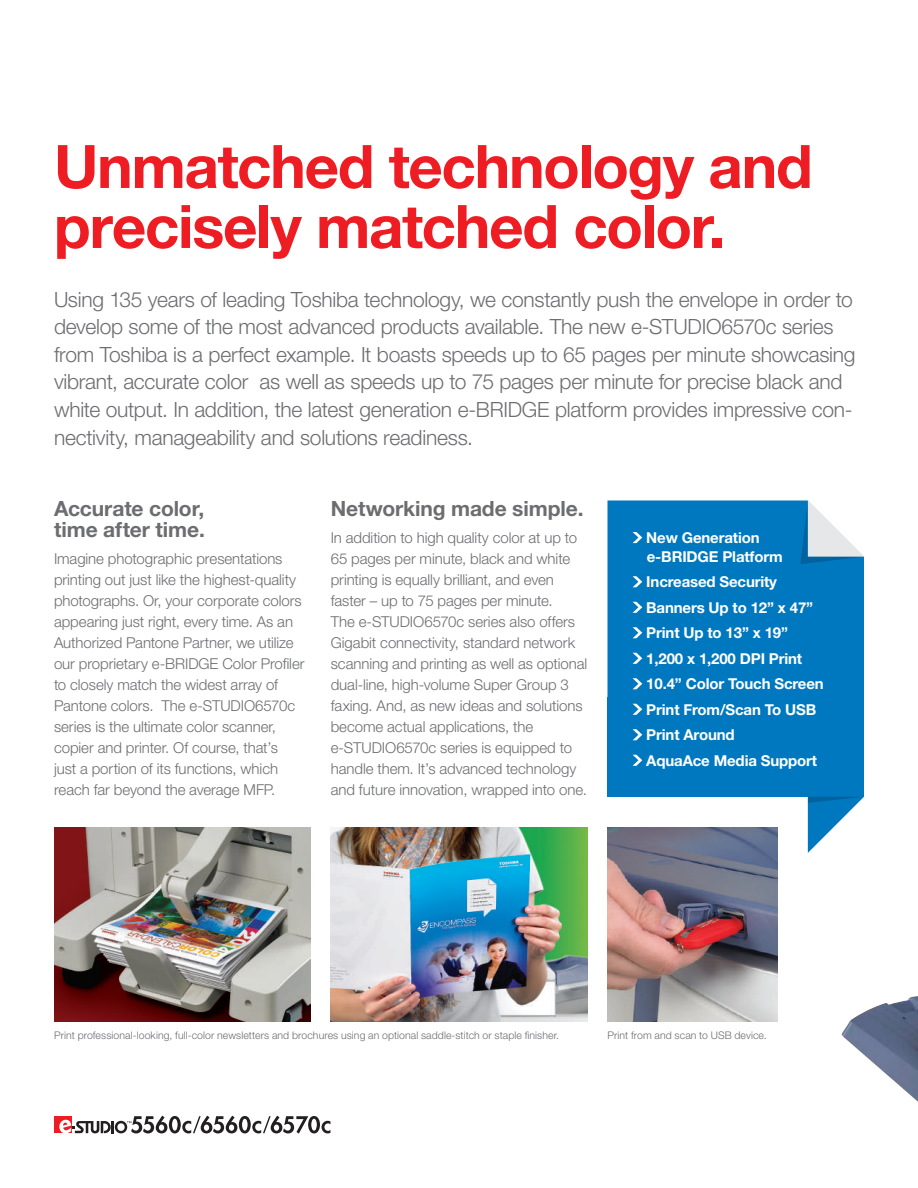
<style>
.page{position:relative;width:918px;height:1188px;background:#fff}
.page>*{position:absolute;margin:0;border:0;box-sizing:border-box;transform-origin:0 0}
.t1{font:700 60px/60px "Helvetica Neue LT Std";letter-spacing:-.02em;color:#ee1d23}
.t2{font:300 21px/27.6px "Helvetica Neue LT Std";letter-spacing:-.015em;color:#6c6d70}
.t3{font:700 21px/21px "Helvetica Neue LT Std";letter-spacing:-.005em;color:#6c6d70}
.t4{font:300 15px/21px "Helvetica Neue LT Std";letter-spacing:-.005em;color:#6c6d70}
.t5{font:700 15px/25.5px "Helvetica Neue LT Std";letter-spacing:-.01em;color:#fff}
.t6{font:300 10.5px "Helvetica Neue LT Std";letter-spacing:.01em;color:#6c6d70}
</style>
<div class="page">
<img style="left:331px;top:828px;width:256px;height:194px">
<div style="left:608px;top:501px;width:256px;height:197px;background:#0078c0"></div>
<svg style="left:800px;top:501px;width:64px;height:63px"></svg>
<div style="left:608px;top:698px;width:256px;height:99px;background:#0078c0"></div>
<svg style="left:808px;top:797px;width:56px;height:56px"></svg>
<div style="left:54px;top:1116px;width:17px;height:17px;background:#ee1d23"></div>
<svg style="left:59px;top:1116px;width:271px;height:18px"></svg>
<img style="left:841px;top:996px;width:77px;height:106px">
<img style="left:608px;top:828px;width:169px;height:194px">
<img style="left:54px;top:828px;width:256px;height:194px">
<svg style="left:633px;top:532px;width:9px;height:11px"></svg>
<svg style="left:633px;top:576px;width:9px;height:11px"></svg>
<svg style="left:633px;top:602px;width:9px;height:11px"></svg>
<svg style="left:633px;top:627px;width:9px;height:11px"></svg>
<svg style="left:633px;top:653px;width:9px;height:11px"></svg>
<svg style="left:633px;top:678px;width:9px;height:11px"></svg>
<svg style="left:633px;top:704px;width:9px;height:11px"></svg>
<svg style="left:633px;top:729px;width:9px;height:11px"></svg>
<svg style="left:633px;top:755px;width:9px;height:11px"></svg>
<h1 class="t1" style="left:54px;top:135px;width:760px">Unmatched technology and precisely matched color.</h1>
<p class="t2" style="left:54px;top:285px;width:803px">Using 135 years of leading Toshiba technology, we constantly push the envelope in order to develop some of the most advanced products available. The new e-STUDIO6570c series from Toshiba is a perfect example. It boasts speeds up to 65 pages per minute showcasing vibrant, accurate color as well as speeds up to 75 pages per minute for precise black and white output. In addition, the latest generation e-BRIDGE platform provides impressive con&shy;nectivity, manageability and solutions readiness.</p>
<h2 class="t3" style="left:54px;top:497px;width:152px">Accurate color, time after time.</h2>
<p class="t4" style="left:54px;top:548px;width:252px">Imagine photographic presentations printing out just like the highest-quality photographs. Or, your corporate colors appearing just right, every time. As an Authorized Pantone Partner, we utilize our proprietary e-BRIDGE Color Profiler to closely match the widest array of Pantone colors. The e-STUDIO6570c series is the ultimate color scanner, copier and printer. Of course, that’s<br>just a portion of its functions, which reach far beyond the average MFP.</p>
<h2 class="t3" style="left:331px;top:497px;width:254px">Networking made simple.</h2>
<p class="t4" style="left:331px;top:527px;width:258px">In addition to high quality color at up to 65 pages per minute, black and white printing is equally brilliant, and even faster – up to 75 pages per minute.<br>The e-STUDIO6570c series also offers Gigabit connectivity, standard network scanning and printing as well as optional dual-line, high-volume Super Group 3 faxing. And, as new ideas and solutions become actual applications, the e-STUDIO6570c series is equipped to handle them. It’s advanced technology and future innovation, wrapped into one.</p>
<p class="t5" style="left:646px;top:528px;width:138px;line-height:18.8px">New Generation e-BRIDGE Platform</p>
<p class="t5" style="left:646px;top:569px;width:179px">Increased Security<br>Banners Up to 12” x 47”<br>Print Up to 13” x 19”<br>1,200 x 1,200 DPI Print<br>10.4” Color Touch Screen<br>Print From/Scan To USB<br>Print Around<br>AquaAce Media Support</p>
<p class="t6" style="left:54px;top:1029px;width:507px">Print professional-looking, full-color newsletters and brochures using an optional saddle-stitch or staple finisher.</p>
<p class="t6" style="left:608px;top:1029px;width:161px">Print from and scan to USB device.</p>
</div>
